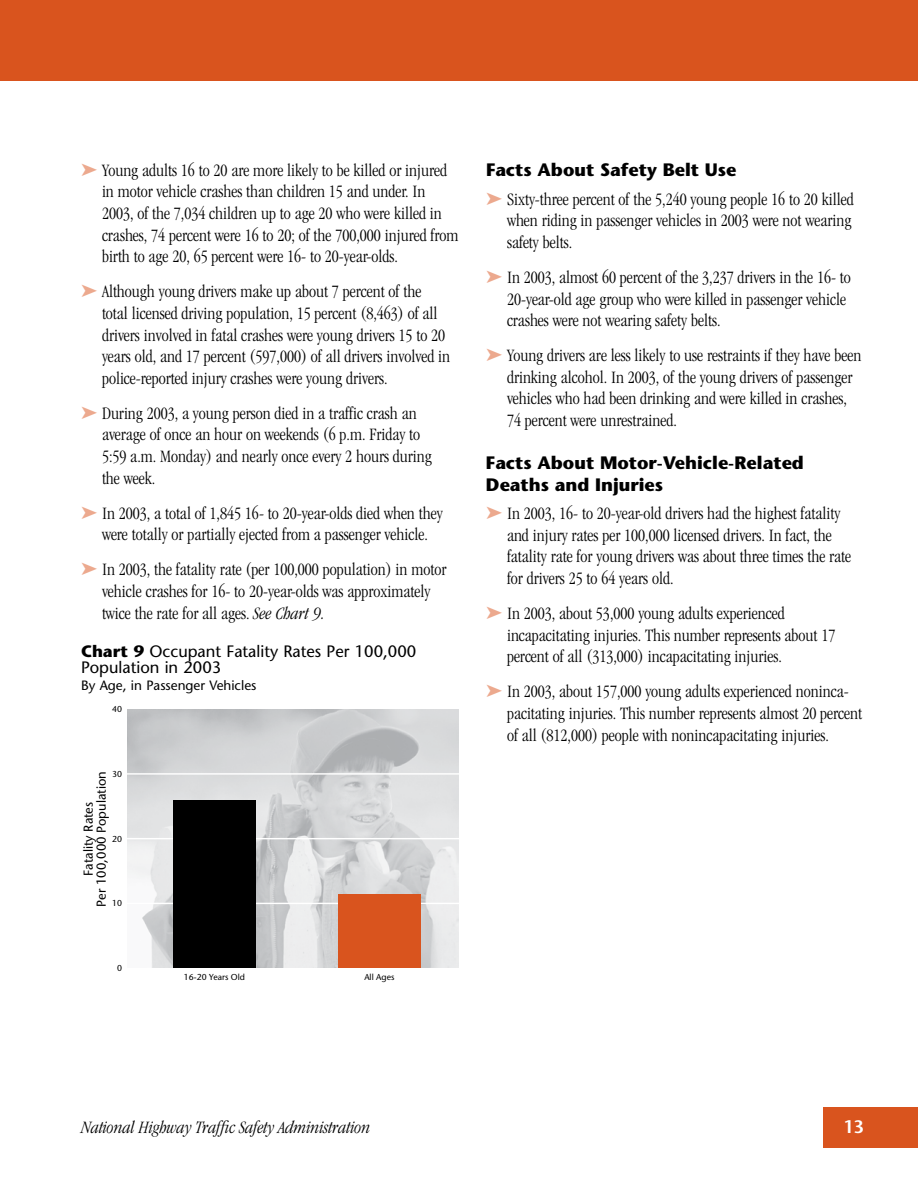
<style>
.page{position:relative;width:918px;height:1188px;background:#fff}
.page>*{position:absolute;margin:0;border:0;box-sizing:border-box;transform-origin:0 0}
.t1{font:300 condensed 18px/21.6px "Garamond";color:#000}
.t2{font:700 18px/21.6px "Stone Sans";color:#000}
.t3{font:italic 300 condensed 18px "Garamond";color:#000}
.t4{font:600 18px "Stone Sans";color:#fff}
.t5{font:16.5px/16.5px "Stone Sans";color:#000}
.t6{font:15.15px/18px "Stone Sans";color:#000}
.t7{font:13.5px "Stone Sans";color:#000}
.t8{font:12.9px/12.9px "Stone Sans";color:#000;text-align:center}
.t9{font:8.7px "Stone Sans";color:#000}
.s1{color:#eca98e}
.s2{font-style:italic}
.s3{font-weight:700}
.s4{font-weight:700;font-size:12.9px}
</style>
<div class="page">
<div style="left:824px;top:1107px;width:94px;height:41px;background:#d9541e"></div>
<div style="left:0;top:0;width:918px;height:81px;background:#d9541e"></div>
<img style="left:128px;top:710px;width:331px;height:258px">
<hr style="left:128px;top:773px;width:331px;height:2px;background:#fff">
<hr style="left:128px;top:838px;width:331px;height:1px;background:#fff">
<hr style="left:128px;top:903px;width:331px;height:1px;background:#fff">
<div style="left:338px;top:894px;width:83px;height:74px;background:#d9541e"></div>
<div style="left:173px;top:800px;width:83px;height:168px;background:#000"></div>
<p class="t1" style="left:102px;top:159px;width:358px;text-indent:-21px"><span class="s1">➤</span> Young adults 16 to 20 are more likely to be killed or injured in motor vehicle crashes than children 15 and under. In 2003, of the 7,034 children up to age 20 who were killed in crashes, 74 percent were 16 to 20; of the 700,000 injured from birth to age 20, 65 percent were 16- to 20-year-olds.</p>
<p class="t1" style="left:102px;top:281px;width:350px;text-indent:-21px"><span class="s1">➤</span> Although young drivers make up about 7 percent of the total licensed driving population, 15 percent (8,463) of all drivers involved in fatal crashes were young drivers 15 to 20 years old, and 17 percent (597,000) of all drivers involved in police-reported injury crashes were young drivers.</p>
<p class="t1" style="left:102px;top:402px;width:331px;text-indent:-21px"><span class="s1">➤</span> During 2003, a young person died in a traffic crash an average of once an hour on weekends (6 p.m. Friday to 5:59 a.m. Monday) and nearly once every 2 hours during the week.</p>
<p class="t1" style="left:81px;top:502px;width:363px;text-align:center"><span class="s1">➤</span> In 2003, a total of 1,845 16- to 20-year-olds died when they were totally or partially ejected from a passenger vehicle.</p>
<p class="t1" style="left:102px;top:559px;width:346px;text-indent:-21px"><span class="s1">➤</span> In 2003, the fatality rate (per 100,000 population) in motor vehicle crashes for 16- to 20-year-olds was approximately twice the rate for all ages. <span class="s2">See Chart 9.</span></p>
<p class="t5" style="left:81px;top:643px;width:337px"><span class="s3">Chart 9</span> Occupant Fatality Rates Per 100,000<br>Population in 2003</p>
<p class="t7" style="left:81px;top:677px;width:177px">By Age, in Passenger Vehicles</p>
<p class="t6" style="left:83px;top:653px;width:216px"><span class="s4">chart 9</span> Occupant Fatality Rates per 100,000 Population in 2003</p>
<p class="t9" style="left:112px;top:704px;width:11px">40</p>
<p class="t9" style="left:112px;top:768px;width:11px">30</p>
<p class="t8" style="left:82px;top:907px;width:137px;rotate:-90deg">Fatality Rates<br>Per 100,000 Population</p>
<p class="t9" style="left:112px;top:833px;width:11px">20</p>
<p class="t9" style="left:112px;top:898px;width:11px">10</p>
<p class="t9" style="left:117px;top:962px;width:6px">0</p>
<p class="t9" style="left:184px;top:972px;width:63px">16-20 Years Old</p>
<p class="t9" style="left:364px;top:972px;width:32px">All Ages</p>
<p class="t2" style="left:486px;top:159px;width:252px">Facts About Safety Belt Use</p>
<p class="t1" style="left:507px;top:188px;width:348px;text-indent:-21px"><span class="s1">➤</span> Sixty-three percent of the 5,240 young people 16 to 20 killed when riding in passenger vehicles in 2003 were not wearing safety belts.</p>
<p class="t1" style="left:507px;top:267px;width:345px;text-indent:-21px"><span class="s1">➤</span> In 2003, almost 60 percent of the 3,237 drivers in the 16- to<br>20-year-old age group who were killed in passenger vehicle crashes were not wearing safety belts.</p>
<p class="t1" style="left:507px;top:345px;width:356px;text-indent:-21px"><span class="s1">➤</span> Young drivers are less likely to use restraints if they have been drinking alcohol. In 2003, of the young drivers of passenger vehicles who had been drinking and were killed in crashes, 74 percent were unrestrained.</p>
<p class="t2" style="left:486px;top:452px;width:319px">Facts About Motor-Vehicle-Related<br>Deaths and Injuries</p>
<p class="t1" style="left:507px;top:503px;width:346px;text-indent:-21px"><span class="s1">➤</span> In 2003, 16- to 20-year-old drivers had the highest fatality and injury rates per 100,000 licensed drivers. In fact, the fatality rate for young drivers was about three times the rate for drivers 25 to 64 years old.</p>
<p class="t1" style="left:507px;top:603px;width:330px;text-indent:-21px"><span class="s1">➤</span> In 2003, about 53,000 young adults experienced incapacitating injuries. This number represents about 17 percent of all (313,000) incapacitating injuries.</p>
<p class="t1" style="left:507px;top:681px;width:357px;text-indent:-21px"><span class="s1">➤</span> In 2003, about 157,000 young adults experienced noninca&shy;pacitating injuries. This number represents almost 20 percent of all (812,000) people with nonincapacitating injuries.</p>
<p class="t3" style="left:81px;top:1118px;width:291px">National Highway Traffic Safety Administration</p>
<p class="t4" style="left:843px;top:1115px;width:22px">1 3</p>
</div>
